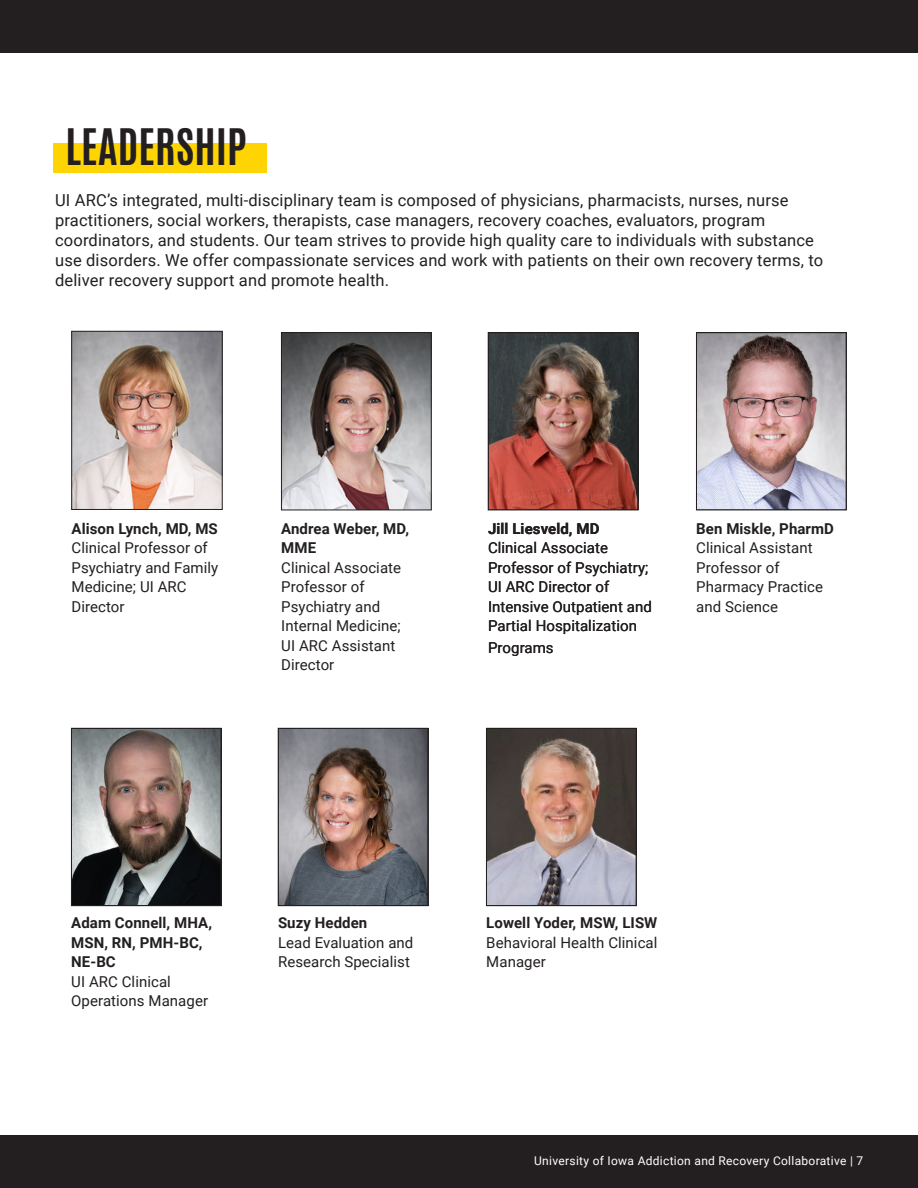
<style>
.page{position:relative;width:918px;height:1188px;background:#fff}
.page>*{position:absolute;margin:0;border:0;box-sizing:border-box;transform-origin:0 0}
.t1{font:700 42px "Antonio";color:#231f20}
.t2{font:16.5px/19.8px "Roboto";letter-spacing:.01em;color:#231f20}
.t3{font:15px/19.5px "Roboto";letter-spacing:.005em;color:#231f20}
.t4{font:700 15px/19.5px "Roboto";letter-spacing:.005em;color:#231f20}
.t5{font:12px "Roboto";letter-spacing:.025em;color:#fff}
</style>
<div class="page">
<div style="left:0;top:1136px;width:917px;height:52px;background:#231f20"></div>
<div style="left:0;top:0;width:918px;height:53px;background:#231f20"></div>
<div style="left:54px;top:144px;width:213px;height:29px;background:#fed503"></div>
<img style="left:74px;top:333px;width:146px;height:175px">
<div style="left:72px;top:331px;width:150px;height:179px;border:1px solid #231f20"></div>
<img style="left:283px;top:334px;width:146px;height:174px">
<div style="left:281px;top:332px;width:150px;height:178px;border:1px solid #231f20"></div>
<img style="left:490px;top:335px;width:146px;height:173px">
<div style="left:488px;top:332px;width:150px;height:178px;border:1px solid #231f20"></div>
<img style="left:698px;top:335px;width:146px;height:173px">
<div style="left:696px;top:332px;width:150px;height:178px;border:1px solid #231f20"></div>
<img style="left:73px;top:730px;width:146px;height:174px">
<div style="left:71px;top:728px;width:150px;height:178px;border:1px solid #231f20"></div>
<img style="left:280px;top:730px;width:146px;height:174px">
<div style="left:278px;top:728px;width:150px;height:178px;border:1px solid #231f20"></div>
<img style="left:488px;top:730px;width:146px;height:174px">
<div style="left:486px;top:728px;width:150px;height:178px;border:1px solid #231f20"></div>
<p class="t1" style="left:66px;top:116px;width:183px">LEADERSHIP</p>
<p class="t2" style="left:55px;top:190px;width:770px">UI ARC’s integrated, multi-disciplinary team is composed of physicians, pharmacists, nurses, nurse practitioners, social workers, therapists, case managers, recovery coaches, evaluators, program coordinators, and students. Our team strives to provide high quality care to individuals with substance use disorders. We offer compassionate services and work with patients on their own recovery terms, to deliver recovery support and promote health.</p>
<p class="t4" style="left:72px;top:518px;width:148px">Alison Lynch, MD, MS</p>
<p class="t3" style="left:72px;top:538px;width:148px">Clinical Professor of<br>Psychiatry and Family<br>Medicine; UI ARC<br>Director</p>
<p class="t4" style="left:281px;top:518px;width:129px">Andrea Weber, MD,<br>MME</p>
<p class="t3" style="left:281px;top:557px;width:121px">Clinical Associate<br>Professor of<br>Psychiatry and<br>Internal Medicine;</p>
<p class="t3" style="left:281px;top:635px;width:116px">UI ARC Assistant<br>Director</p>
<p class="t4" style="left:488px;top:518px;width:113px">Jill Liesveld, MD</p>
<p class="t3" style="left:488px;top:538px;width:165px">Clinical Associate<br>Professor of Psychiatry;<br>UI ARC Director of<br>Intensive Outpatient and<br>Partial Hospitalization</p>
<p class="t3" style="left:488px;top:637px;width:67px">Programs</p>
<p class="t4" style="left:696px;top:518px;width:139px">Ben Miskle, PharmD</p>
<p class="t3" style="left:696px;top:538px;width:128px">Clinical Assistant<br>Professor of<br>Pharmacy Practice and Science</p>
<p class="t4" style="left:71px;top:913px;width:142px">Adam Connell, MHA,<br>MSN, RN, PMH-BC,<br>NE-BC</p>
<p class="t3" style="left:71px;top:971px;width:138px">UI ARC Clinical<br>Operations Manager</p>
<p class="t4" style="left:278px;top:913px;width:91px">Suzy Hedden</p>
<p class="t3" style="left:278px;top:932px;width:137px">Lead Evaluation and<br>Research Specialist</p>
<p class="t4" style="left:486px;top:913px;width:173px">Lowell Yoder, MSW, LISW</p>
<p class="t3" style="left:486px;top:932px;width:173px">Behavioral Health Clinical<br>Manager</p>
<p class="t5" style="left:534px;top:1152px;width:331px">University of Iowa Addiction and Recovery Collaborative | 7</p>
</div>
